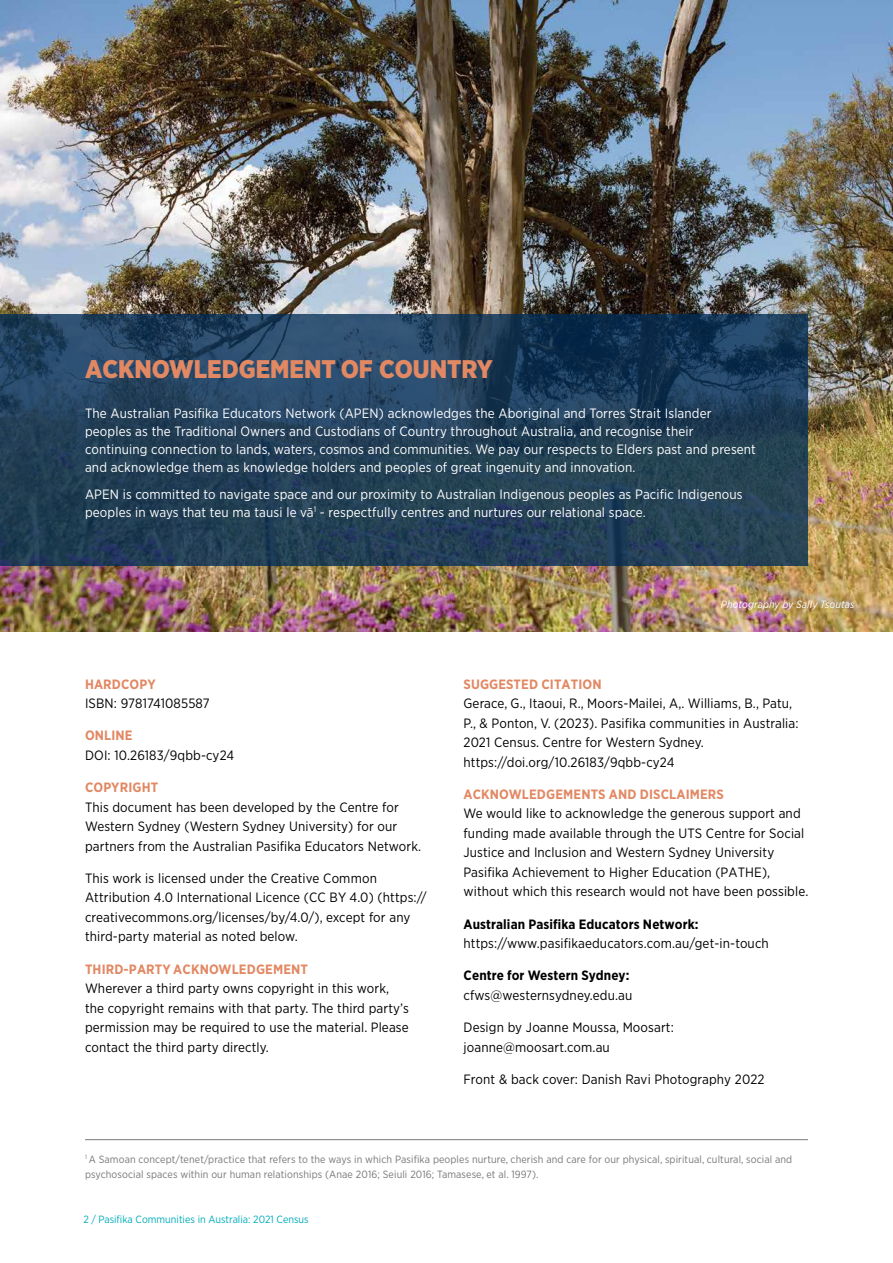
<style>
.page{position:relative;width:893px;height:1263px;background:#fff}
.page>*{position:absolute;margin:0;border:0;box-sizing:border-box;transform-origin:0 0}
.t1{font:900 25.5px "Gotham Narrow";color:#e28863}
.t2{font:13.5px/19.5px "Gotham Narrow";letter-spacing:.01em;color:#000}
.t3{font:13.5px/18px "Gotham Narrow";letter-spacing:.01em;color:#fff}
.t4{font:700 13.5px "Gotham Narrow";letter-spacing:.01em;color:#e28863}
.t5{font:700 13.5px "Gotham Narrow";letter-spacing:.01em;color:#000}
.t6{font:10.5px/15px "Gotham Narrow";letter-spacing:.01em;color:#77787b}
.t7{font:10.5px "Gotham Narrow";color:#00acba}
.t8{font:italic 10.5px "Gotham Narrow";letter-spacing:.01em;color:#fff}
</style>
<div class="page">
<img style="left:0;top:0;width:892px;height:631px">
<svg style="left:0;top:314px;width:808px;height:252px;background:#224059"></svg>
<svg style="left:892px;top:0;width:1px;height:632px"></svg>
<hr style="left:85px;top:1139px;width:723px;height:1px;background:#77787b">
<h1 class="t1" style="left:85px;top:353px;width:409px">ACKNOWLEDGEMENT OF COUNTRY</h1>
<p class="t3" style="left:85px;top:404px;width:672px">The Australian Pasifika Educators Network (APEN) acknowledges the Aboriginal and Torres Strait Islander peoples as the Traditional Owners and Custodians of Country throughout Australia, and recognise their continuing connection to lands, waters, cosmos and communities. We pay our respects to Elders past and present and acknowledge them as knowledge holders and peoples of great ingenuity and innovation.</p>
<p class="t3" style="left:85px;top:485px;width:659px">APEN is committed to navigate space and our proximity to Australian Indigenous peoples as Pacific Indigenous peoples in ways that teu ma tausi le vā<sup>1</sup> - respectfully centres and nurtures our relational space.</p>
<p class="t4" style="left:85px;top:675px;width:72px">HARDCOPY</p>
<p class="t2" style="left:85px;top:693px;width:126px">ISBN: 9781741085587</p>
<p class="t4" style="left:85px;top:727px;width:49px">ONLINE</p>
<p class="t2" style="left:85px;top:745px;width:151px">DOI: 10.26183/9qbb-cy24</p>
<p class="t4" style="left:85px;top:779px;width:75px">COPYRIGHT</p>
<p class="t2" style="left:85px;top:797px;width:338px">This document has been developed by the Centre for<br>Western Sydney (Western Sydney University) for our partners from the Australian Pasifika Educators Network.</p>
<p class="t2" style="left:85px;top:868px;width:343px">This work is licensed under the Creative Common Attribution 4.0 International Licence (CC BY 4.0) (https:// creativecommons.org/licenses/by/4.0/), except for any third-party material as noted below.</p>
<p class="t4" style="left:85px;top:960px;width:224px">THIRD-PARTY ACKNOWLEDGEMENT</p>
<p class="t2" style="left:85px;top:978px;width:325px">Wherever a third party owns copyright in this work, the copyright remains with that party. The third party’s permission may be required to use the material. Please contact the third party directly.</p>
<p class="t8" style="left:721px;top:598px;width:135px">Photography by Sally Tsoutas</p>
<p class="t4" style="left:463px;top:675px;width:140px">SUGGESTED CITATION</p>
<p class="t2" style="left:463px;top:693px;width:337px">Gerace, G., Itaoui, R., Moors-Mailei, A,. Williams, B., Patu, P., &amp; Ponton, V. (2023). Pasifika communities in Australia:<br>2021 Census. Centre for Western Sydney. https://doi.org/10.26183/9qbb-cy24</p>
<p class="t4" style="left:463px;top:785px;width:262px">ACKNOWLEDGEMENTS AND DISCLAIMERS</p>
<p class="t2" style="left:463px;top:803px;width:346px">We would like to acknowledge the generous support and funding made available through the UTS Centre for Social Justice and Inclusion and Western Sydney University Pasifika Achievement to Higher Education (PATHE), without which this research would not have been possible.</p>
<p class="t5" style="left:463px;top:915px;width:237px">Australian Pasifika Educators Network:</p>
<p class="t2" style="left:463px;top:933px;width:307px">https://www.pasifikaeducators.com.au/get-in-touch</p>
<p class="t5" style="left:463px;top:967px;width:167px">Centre for Western Sydney:</p>
<p class="t2" style="left:463px;top:985px;width:170px">cfws@westernsydney.edu.au</p>
<p class="t2" style="left:463px;top:1017px;width:212px">Design by Joanne Moussa, Moosart: joanne@moosart.com.au</p>
<p class="t2" style="left:463px;top:1069px;width:302px">Front &amp; back cover: Danish Ravi Photography 2022</p>
<p class="t6" style="left:85px;top:1151px;width:709px"><sup>1</sup> A Samoan concept/tenet/practice that refers to the ways in which Pasifika peoples nurture, cherish and care for our physical, spiritual, cultural, social and psychosocial spaces within our human relationships (Anae 2016; Seiuli 2016; Tamasese, et al. 1997).</p>
<p class="t7" style="left:83px;top:1213px;width:227px">2 / Pasifika Communities in Australia: 2021 Census</p>
</div>
